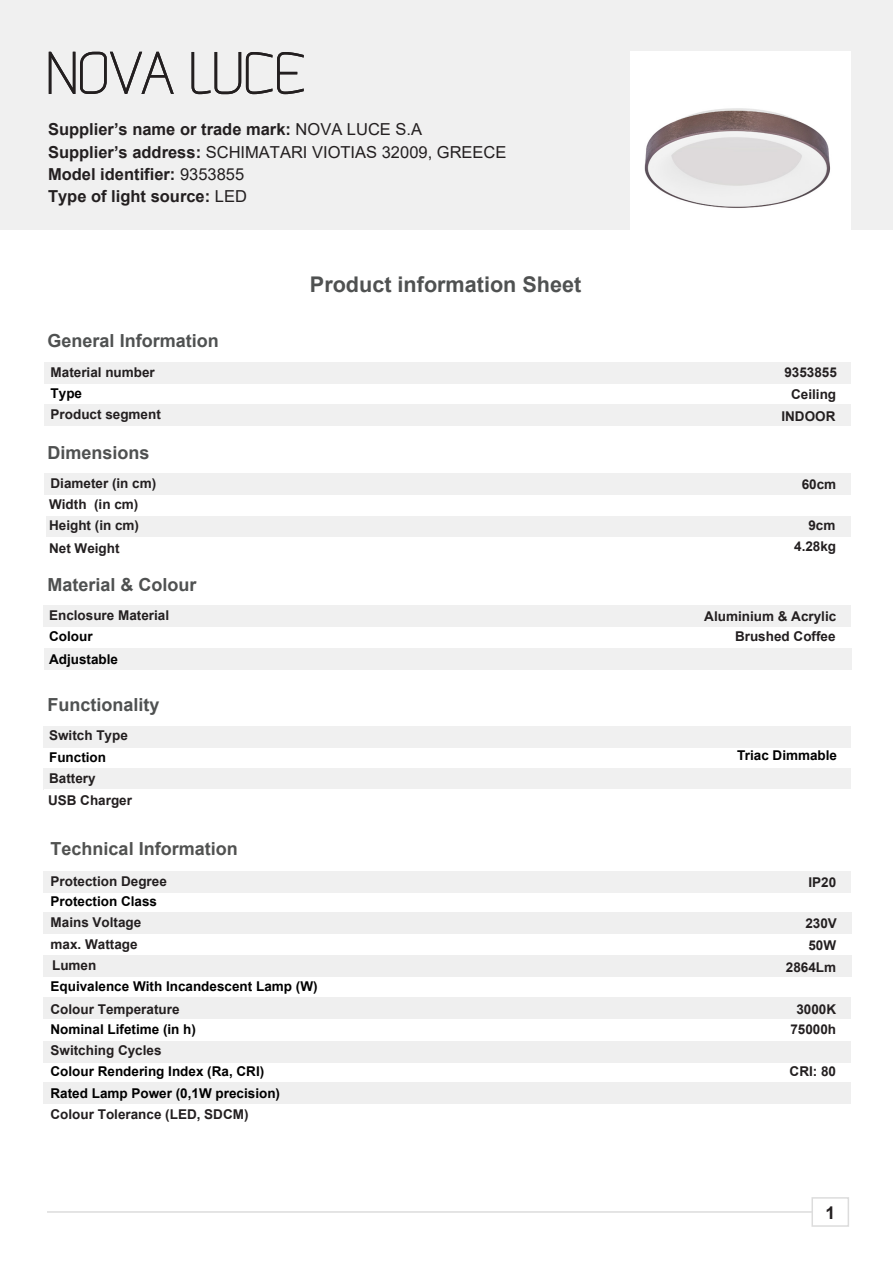
<style>
.page{position:relative;width:893px;height:1263px;background:#fff}
.page>*{position:absolute;margin:0;border:0;box-sizing:border-box;transform-origin:0 0}
.t1{font:700 21.6px "Arial";color:#4f5151}
.t2{font:700 18px "Arial";color:#4f5151}
.t3{font:700 18px "Arial";color:#515251}
.t4{font:700 17.55px "Arial";color:#231f20}
.t5{font:700 16.5px/21.6px "Arial";color:#231f20}
.t6{font:16.5px "Arial";color:#231f20}
.t7{font:700 13.5px/22px "Arial";color:#231f20}
.t8{font:700 13.5px/22.6px "Arial";color:#000}
.s1{font-weight:400}
.s2{font-weight:700}
</style>
<div class="page">
<div style="left:811px;top:1197px;width:38px;height:30px;border:2px solid #dcdcdc"></div>
<div style="left:1px;top:0;width:892px;height:230px;background:#f0f0f0"></div>
<div style="left:43px;top:606px;width:808px;height:21px;background:#f0f0f0"></div>
<div style="left:44px;top:648px;width:808px;height:21px;background:#f0f0f0"></div>
<div style="left:44px;top:473px;width:807px;height:22px;background:#f0f0f0"></div>
<div style="left:46px;top:516px;width:805px;height:21px;background:#f0f0f0"></div>
<div style="left:43px;top:768px;width:808px;height:22px;background:#f0f0f0"></div>
<div style="left:43px;top:726px;width:808px;height:21px;background:#f0f0f0"></div>
<hr style="left:47px;top:1211px;width:765px;height:2px;background:#dcdcdc">
<svg style="left:191px;top:52px;width:113px;height:43px"></svg>
<svg style="left:48px;top:51px;width:126px;height:43px"></svg>
<div style="left:43px;top:871px;width:808px;height:21px;background:#f0f0f0"></div>
<div style="left:43px;top:1041px;width:807px;height:21px;background:#efefef"></div>
<div style="left:43px;top:1082px;width:808px;height:21px;background:#efefef"></div>
<div style="left:44px;top:997px;width:807px;height:21px;background:#efefef"></div>
<div style="left:43px;top:912px;width:809px;height:21px;background:#efefef"></div>
<div style="left:43px;top:955px;width:809px;height:22px;background:#efefef"></div>
<div style="left:44px;top:405px;width:807px;height:21px;background:#f0f0f0"></div>
<div style="left:44px;top:362px;width:807px;height:21px;background:#f0f0f0"></div>
<div style="left:630px;top:52px;width:221px;height:214px;background:#fff"></div>
<img style="left:644px;top:108px;width:187px;height:100px">
<p class="t5" style="left:48px;top:119px;width:376px">Supplier’s name or trade mark: <span class="s1">NOVA LUCE S.A</span></p>
<p class="t5" style="left:48px;top:164px;width:200px">Model identifier: <span class="s1">9353855<br></span>Type of light source: <span class="s1">LED</span></p>
<p class="t6" style="left:48px;top:141px;width:460px"><span class="s2">Supplier’s address:</span> SCHIMATARI VIOTIAS 32009, GREECE</p>
<h2 class="t2" style="left:48px;top:328px;width:173px">General Information</h2>
<p class="t7" style="left:51px;top:361px;width:106px">Material number</p>
<p class="t8" style="left:51px;top:382px;width:33px">Type</p>
<p class="t7" style="left:51px;top:403px;width:112px">Product segment</p>
<h2 class="t2" style="left:48px;top:439px;width:104px">Dimensions</h2>
<p class="t7" style="left:49px;top:473px;width:109px;line-height:21.3px">Diameter (in cm)<br>Width (in cm)</p>
<p class="t7" style="left:49px;top:515px;width:92px">Height (in cm)</p>
<p class="t7" style="left:49px;top:538px;width:72px">Net Weight</p>
<h2 class="t2" style="left:48px;top:572px;width:151px">Material &amp; Colour</h2>
<p class="t7" style="left:49px;top:604px;width:122px">Enclosure Material</p>
<p class="t8" style="left:49px;top:625px;width:71px">Colour<br>Adjustable</p>
<h2 class="t2" style="left:48px;top:692px;width:114px">Functionality</h2>
<p class="t7" style="left:49px;top:725px;width:80px">Switch Type</p>
<p class="t8" style="left:49px;top:746px;width:58px">Function</p>
<p class="t7" style="left:48px;top:767px;width:86px">Battery<br>USB Charger</p>
<h2 class="t3" style="left:51px;top:836px;width:189px">Technical Information</h2>
<p class="t7" style="left:51px;top:870px;width:118px">Protection Degree</p>
<p class="t8" style="left:51px;top:890px;width:108px">Protection Class</p>
<p class="t7" style="left:51px;top:912px;width:92px;line-height:21.6px">Mains Voltage max. Wattage<br>Lumen</p>
<h1 class="t1" style="left:310px;top:269px;width:273px">Product information Sheet</h1>
<p class="t8" style="left:51px;top:975px;width:269px">Equivalence With Incandescent Lamp (W)</p>
<p class="t7" style="left:51px;top:998px;width:131px">Colour Temperature</p>
<p class="t8" style="left:51px;top:1018px;width:147px">Nominal Lifetime (in h)</p>
<p class="t7" style="left:51px;top:1039px;width:113px">Switching Cycles</p>
<p class="t8" style="left:51px;top:1061px;width:231px;line-height:21.5px">Colour Rendering Index (Ra, CRI)<br>Rated Lamp Power (0,1W precision)</p>
<p class="t7" style="left:51px;top:1103px;width:200px">Colour Tolerance (LED, SDCM)</p>
<p class="t7" style="left:781px;top:361px;width:57px;text-align:right">9353855<br>Ceiling<br>INDOOR</p>
<p class="t7" style="left:802px;top:473px;width:36px">60cm</p>
<p class="t7" style="left:808px;top:515px;width:29px">9cm</p>
<p class="t7" style="left:794px;top:536px;width:44px">4.28kg</p>
<p class="t7" style="left:704px;top:606px;width:134px;line-height:20.1px;text-align:right">Aluminium &amp; Acrylic<br>Brushed Coffee</p>
<p class="t8" style="left:737px;top:744px;width:101px">Triac Dimmable</p>
<p class="t7" style="left:808px;top:871px;width:29px">IP20</p>
<p class="t7" style="left:805px;top:912px;width:33px">230V</p>
<p class="t7" style="left:786px;top:956px;width:52px">2864Lm</p>
<p class="t7" style="left:790px;top:1000px;width:47px;line-height:19.4px;text-align:center">3000K<br>75000h</p>
<p class="t7" style="left:790px;top:1061px;width:48px">CRI: 80</p>
<p class="t7" style="left:808px;top:934px;width:29px">50W</p>
<p class="t4" style="left:825px;top:1200px;width:11px">1</p>
</div>
